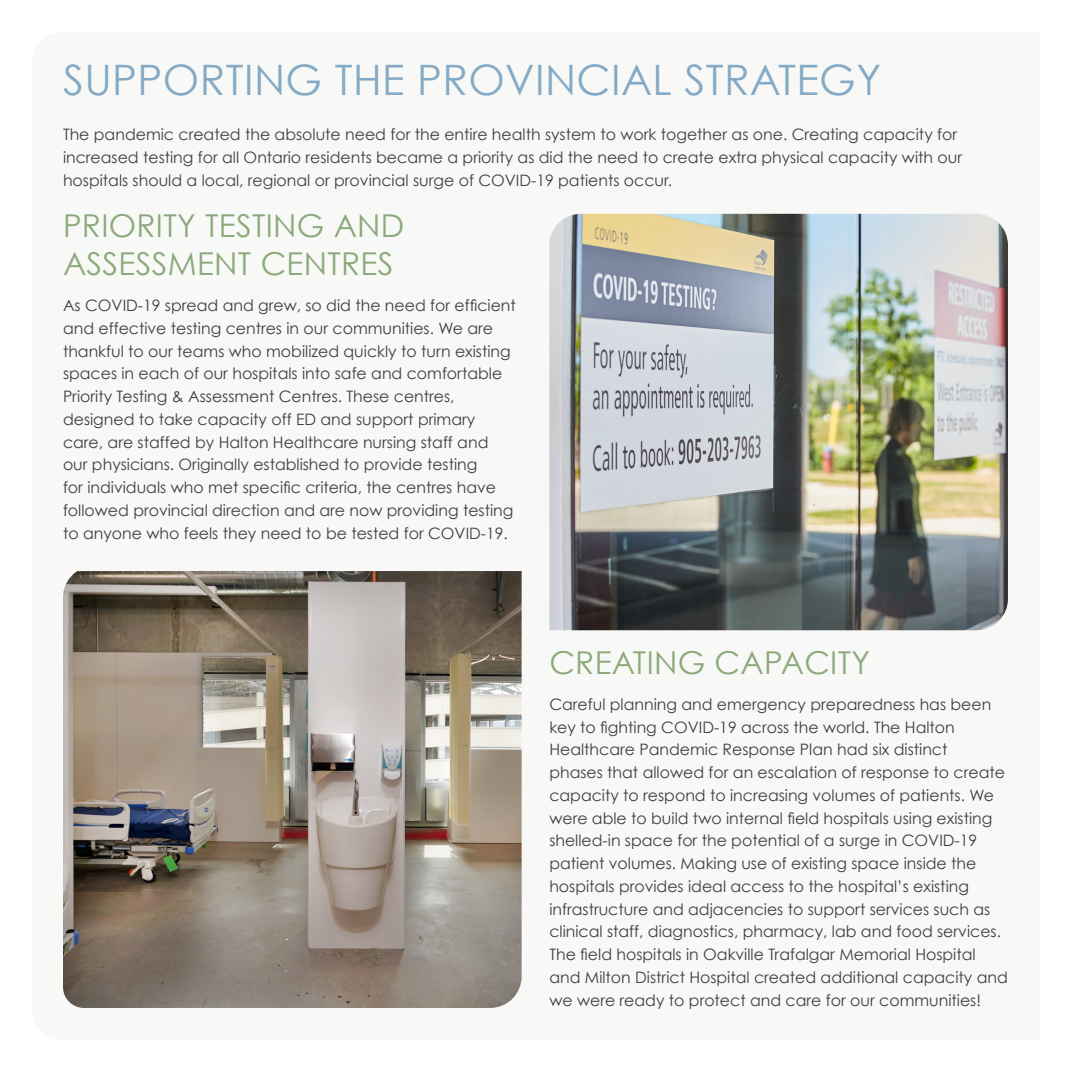
<style>
.page{position:relative;width:1071px;height:1071px;background:#fff}
.page>*{position:absolute;margin:0;border:0;box-sizing:border-box;transform-origin:0 0}
.header_2{font:42px "Century Gothic";letter-spacing:.01em;color:#85aac5}
.header_2-2{font:31.5px "Century Gothic";letter-spacing:.01em;color:#8ba97a}
.BODY{font:15.75px/22.8px "Century Gothic";color:#3e3e3f}
</style>
<div class="page">
<img style="left:549px;top:214px;width:459px;height:416px">
<img style="left:63px;top:571px;width:459px;height:437px">
<p class="header_2" style="left:63px;top:54px;width:820px">SUPPORTING THE PROVINCIAL STRATEGY</p>
<p class="BODY" style="left:63px;top:123px;width:901px">The pandemic created the absolute need for the entire health system to work together as one. Creating capacity for increased testing for all Ontario residents became a priority as did the need to create extra physical capacity with our hospitals should a local, regional or provincial surge of COVID-19 patients occur.</p>
<p class="header_2-2" style="left:63px;top:207px;width:343px">PRIORITY TESTING AND</p>
<p class="header_2-2" style="left:63px;top:244px;width:332px">ASSESSMENT CENTRES</p>
<p class="BODY" style="left:63px;top:294px;width:454px">As COVID-19 spread and grew, so did the need for efficient and effective testing centres in our communities. We are thankful to our teams who mobilized quickly to turn existing spaces in each of our hospitals into safe and comfortable Priority Testing &amp; Assessment Centres. These centres, designed to take capacity off ED and support primary care, are staffed by Halton Healthcare nursing staff and our physicians. Originally established to provide testing<br>for individuals who met specific criteria, the centres have followed provincial direction and are now providing testing to anyone who feels they need to be tested for COVID-19.</p>
<p class="header_2-2" style="left:549px;top:644px;width:322px">CREATING CAPACITY</p>
<p class="BODY" style="left:549px;top:693px;width:460px">Careful planning and emergency preparedness has been key to fighting COVID-19 across the world. The Halton Healthcare Pandemic Response Plan had six distinct<br>phases that allowed for an escalation of response to create capacity to respond to increasing volumes of patients. We were able to build two internal field hospitals using existing shelled-in space for the potential of a surge in COVID-19 patient volumes. Making use of existing space inside the hospitals provides ideal access to the hospital’s existing infrastructure and adjacencies to support services such as clinical staff, diagnostics, pharmacy, lab and food services.<br>The field hospitals in Oakville Trafalgar Memorial Hospital and Milton District Hospital created additional capacity and we were ready to protect and care for our communities!</p>
</div>
